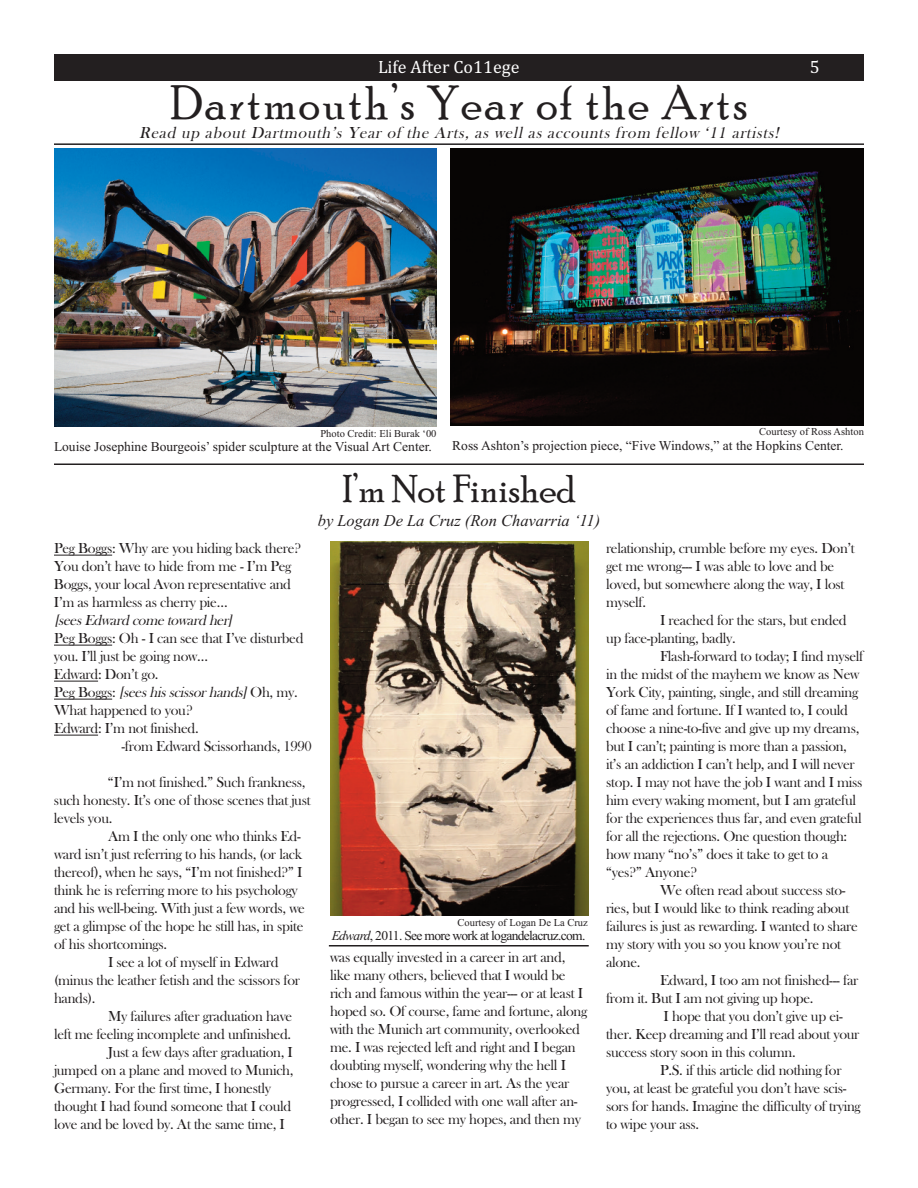
<style>
.page{position:relative;width:918px;height:1188px;background:#fff}
.page>*{position:absolute;margin:0;border:0;box-sizing:border-box;transform-origin:0 0}
.t1{font:48px "Poor Richard";letter-spacing:.05em;color:#231f20}
.t2{font:39px "Poor Richard";color:#231f20}
.t3{font:18px "Cambria";color:#fff}
.t4{font:italic 16.5px "Bask Old Face";color:#231f20}
.t5{font:italic 16.5px "Times New Roman";color:#231f20}
.t6{font:15px/18px "Bask Old Face";letter-spacing:-.02em;color:#231f20}
.t7{font:italic 15px "Bask Old Face";color:#231f20}
.t8{font:13.5px "Times New Roman";color:#231f20}
.t9{font:13.5px "Times New Roman";letter-spacing:-.05em;color:#231f20}
.t10{font:10.5px "Times New Roman";color:#231f20}
.s1{font-style:normal}
.s2{font-style:italic}
</style>
<div class="page">
<div style="left:54px;top:54px;width:810px;height:27px;background:#231f20"></div>
<hr style="left:54px;top:143px;width:810px;height:2px;background:#231f20">
<hr style="left:54px;top:555px;width:58px;height:1px;background:#231f20">
<hr style="left:54px;top:645px;width:58px;height:1px;background:#231f20">
<hr style="left:54px;top:681px;width:44px;height:1px;background:#231f20">
<hr style="left:54px;top:699px;width:58px;height:1px;background:#231f20">
<hr style="left:54px;top:735px;width:44px;height:1px;background:#231f20">
<img style="left:330px;top:542px;width:259px;height:374px">
<hr style="left:329px;top:945px;width:260px;height:2px;background:#231f20">
<img style="left:54px;top:148px;width:382px;height:279px">
<img style="left:450px;top:148px;width:414px;height:277px">
<hr style="left:54px;top:464px;width:810px;height:1px;background:#231f20">
<p class="t3" style="left:378px;top:56px;width:143px">Life After Co11ege</p>
<p class="t3" style="left:810px;top:56px;width:11px">5</p>
<h1 class="t1" style="left:170px;top:74px;width:579px">Dartmouth’s Year of the Arts</h1>
<p class="t4" style="left:139px;top:122px;width:645px">Read up about Dartmouth’s Year of the Arts, as well as accounts from fellow ‘11 artists!</p>
<p class="t10" style="left:320px;top:427px;width:118px">Photo Credit: Eli Burak ‘00</p>
<p class="t10" style="left:759px;top:425px;width:106px">Courtesy of Ross Ashton</p>
<p class="t8" style="left:54px;top:438px;width:379px">Louise Josephine Bourgeois’ spider sculpture at the Visual Art Center.</p>
<p class="t8" style="left:452px;top:437px;width:393px">Ross Ashton’s projection piece, “Five Windows,” at the Hopkins Center.</p>
<h2 class="t2" style="left:343px;top:465px;width:235px">I’m Not Finished</h2>
<p class="t5" style="left:318px;top:510px;width:284px">by Logan De La Cruz (Ron Chavarria ‘11)</p>
<p class="t6" style="left:54px;top:539px;width:249px">Peg Boggs: Why are you hiding back there?<br>You don’t have to hide from me - I’m Peg Boggs, your local Avon representative and I’m as harmless as cherry pie…</p>
<p class="t7" style="left:54px;top:611px;width:183px">[sees Edward come toward her]</p>
<p class="t6" style="left:54px;top:629px;width:251px">Peg Boggs: Oh - I can see that I’ve disturbed</p>
<p class="t6" style="left:54px;top:647px;width:156px">you. I’ll just be going now…</p>
<p class="t6" style="left:54px;top:665px;width:106px">Edward: Don’t go.</p>
<p class="t7" style="left:54px;top:683px;width:245px"><span class="s1">Peg Boggs:</span> [seeshisscissorhands]<span class="s1">Oh, my.</span></p>
<p class="t6" style="left:54px;top:701px;width:140px">What happened to you?</p>
<p class="t6" style="left:54px;top:719px;width:146px">Edward: I’m not finished.</p>
<p class="t6" style="left:121px;top:737px;width:192px">-from Edward Scissorhands, 1990</p>
<p class="t6" style="left:54px;top:773px;width:258px;text-indent:54px">“I’m not finished.” Such frankness, such honesty. It’s one of those scenes that just levels you.</p>
<p class="t6" style="left:108px;top:827px;width:194px">Am I the only one who thinks Ed-</p>
<p class="t6" style="left:54px;top:845px;width:250px">ward isn’t just referring to his hands, (or lack</p>
<p class="t6" style="left:54px;top:863px;width:250px">thereof), when he says, “I’m not finished?” I</p>
<p class="t6" style="left:54px;top:881px;width:245px">think he is referring more to his psychology</p>
<p class="t6" style="left:54px;top:899px;width:253px">and his well-being. With just a few words, we</p>
<p class="t6" style="left:54px;top:917px;width:251px">get a glimpse of the hope he still has, in spite</p>
<p class="t6" style="left:54px;top:935px;width:115px">of his shortcomings.</p>
<p class="t6" style="left:108px;top:953px;width:172px">I see a lot of myself in Edward</p>
<p class="t6" style="left:54px;top:971px;width:248px">(minus the leather fetish and the scissors for</p>
<p class="t6" style="left:54px;top:989px;width:43px">hands).</p>
<p class="t6" style="left:108px;top:1007px;width:186px">My failures after graduation have</p>
<p class="t6" style="left:54px;top:1025px;width:239px">left me feeling incomplete and unfinished.</p>
<p class="t6" style="left:108px;top:1043px;width:186px">Just a few days after graduation, I</p>
<p class="t6" style="left:54px;top:1061px;width:241px">jumped on a plane and moved to Munich,</p>
<p class="t6" style="left:54px;top:1079px;width:218px">Germany. For the first time, I honestly</p>
<p class="t6" style="left:54px;top:1097px;width:239px">thought I had found someone that I could</p>
<p class="t6" style="left:54px;top:1115px;width:232px">love and be loved by. At the same time, I</p>
<p class="t10" style="left:458px;top:916px;width:132px">Courtesy of Logan De La Cruz</p>
<p class="t9" style="left:332px;top:927px;width:255px"><span class="s2">Edward</span>, 2011. See more work at logandelacruz.com.</p>
<p class="t6" style="left:330px;top:948px;width:259px">was equally invested in a career in art and, like many others, believed that I would be rich and famous within the year--- or at least I hoped so. Of course, fame and fortune, along with the Munich art community, overlooked me. I was rejected left and right and I began doubting myself, wondering why the hell I chose to pursue a career in art. As the year progressed, I collided with one wall after an&shy;other. I began to see my hopes, and then my</p>
<p class="t6" style="left:606px;top:539px;width:250px">relationship, crumble before my eyes. Don’t get me wrong--- I was able to love and be loved, but somewhere along the way, I lost myself.</p>
<p class="t6" style="left:606px;top:611px;width:242px;text-indent:54px">I reached for the stars, but ended up face-planting, badly.</p>
<p class="t6" style="left:606px;top:647px;width:259px;text-indent:54px">Flash-forward to today; I find myself in the midst of the mayhem we know as New York City, painting, single, and still dreaming of fame and fortune. If I wanted to, I could choose a nine-to-five and give up my dreams, but I can’t; painting is more than a passion, it’s an addiction I can’t help, and I will never stop. I may not have the job I want and I miss him every waking moment, but I am grateful for the experiences thus far, and even grateful for all the rejections. One question though: how many “no’s” does it take to get to a “yes?” Anyone?</p>
<p class="t6" style="left:606px;top:881px;width:253px;text-indent:54px">We often read about success sto&shy;ries, but I would like to think reading about failures is just as rewarding. I wanted to share my story with you so you know you’re not alone.</p>
<p class="t6" style="left:606px;top:971px;width:254px;text-indent:54px">Edward, I too am not finished--- far from it. But I am not giving up hope.</p>
<p class="t6" style="left:606px;top:1007px;width:255px;text-indent:57px">I hope that you don’t give up ei&shy;ther. Keep dreaming and I’ll read about your success story soon in this column.</p>
<p class="t6" style="left:606px;top:1061px;width:256px;text-indent:54px">P.S. if this article did nothing for you, at least be grateful you don’t have scis&shy;sors for hands. Imagine the difficulty of trying to wipe your ass.</p>
</div>
